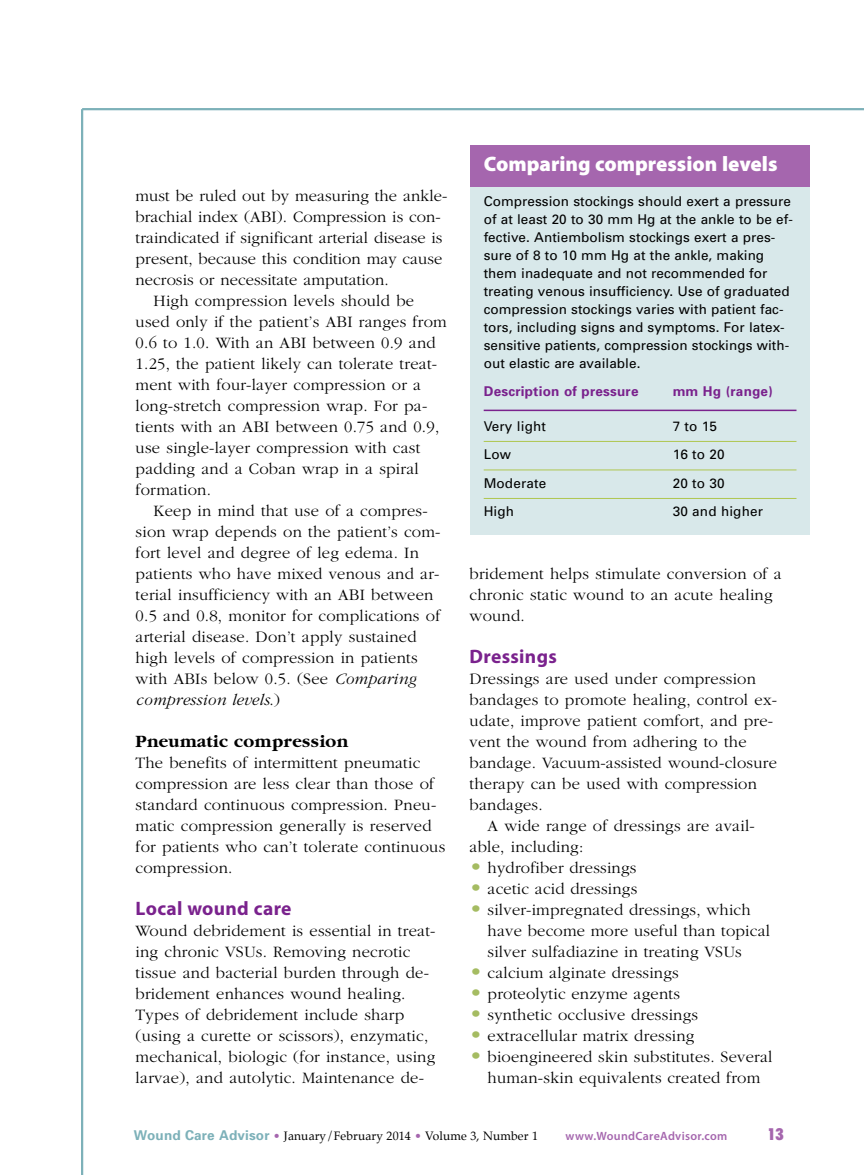
<style>
.page{position:relative;width:864px;height:1175px;background:#fff}
.page>*{position:absolute;margin:0;border:0;box-sizing:border-box;transform-origin:0 0}
.t1{font:900 21px "Myriad Pro";color:#fff}
.t2{font:700 19.5px "Myriad Pro";letter-spacing:.015em;color:#7a228d}
.t3{font:700 18px "Garamond";letter-spacing:.015em;color:#000}
.t4{font:300 16.5px/21px "Garamond";letter-spacing:.015em;color:#000}
.t5{font:italic 300 16.5px "Garamond";letter-spacing:.015em;color:#000}
.t6{font:900 condensed 16.5px "Futura BT";color:#a566ae}
.t7{font:13.5px/18px "Univers";letter-spacing:.005em;color:#000}
.t8{font:700 13.5px "Univers";letter-spacing:.015em;color:#7a228d}
.t9{font:12px "Palatino";letter-spacing:.01em;color:#000}
.t10{font:600 12px "Myriad Pro";letter-spacing:.025em;color:#a566ae}
.s1{font-style:italic}
.s2{font-style:normal}
.s3{font-size:21px;color:#a5bc62}
.s4{font-family:"Univers";font-weight:700;font-size:13.5px;color:#7db1b9}
.s5{color:#a566ae}
</style>
<div class="page">
<hr style="left:81px;top:109px;width:2px;height:1065px;background:#7db1b9">
<hr style="left:82px;top:108px;width:782px;height:2px;background:#7db1b9">
<div style="left:470px;top:182px;width:340px;height:352px;background:#d8e8ea"></div>
<hr style="left:484px;top:409px;width:312px;height:2px;background:#7a228d">
<hr style="left:484px;top:441px;width:312px;height:1px;background:#afc650">
<hr style="left:484px;top:469px;width:312px;height:1px;background:#afc650">
<hr style="left:484px;top:498px;width:312px;height:1px;background:#afc650">
<div style="left:470px;top:146px;width:340px;height:41px;background:#a566ae"></div>
<p class="t4" style="left:136px;top:185px;width:313px">must be ruled out by measuring the ankle-</p>
<p class="t4" style="left:136px;top:206px;width:307px">brachial index (ABI). Compression is con-</p>
<p class="t4" style="left:136px;top:227px;width:308px">traindicated if significant arterial disease is</p>
<p class="t4" style="left:136px;top:248px;width:308px">present, because this condition may cause</p>
<p class="t4" style="left:136px;top:269px;width:255px">necrosis or necessitate amputation.</p>
<p class="t4" style="left:154px;top:290px;width:262px">High compression levels should be</p>
<p class="t4" style="left:136px;top:311px;width:313px">used only if the patient’s ABI ranges from</p>
<p class="t4" style="left:136px;top:332px;width:302px">0.6 to 1.0. With an ABI between 0.9 and</p>
<p class="t4" style="left:136px;top:353px;width:303px">1.25, the patient likely can tolerate treat-</p>
<p class="t4" style="left:136px;top:374px;width:287px">ment with four-layer compression or a</p>
<p class="t4" style="left:136px;top:395px;width:293px">long-stretch compression wrap. For pa-</p>
<p class="t4" style="left:136px;top:416px;width:305px">tients with an ABI between 0.75 and 0.9,</p>
<p class="t4" style="left:136px;top:437px;width:286px">use single-layer compression with cast</p>
<p class="t4" style="left:136px;top:458px;width:285px">padding and a Coban wrap in a spiral</p>
<p class="t4" style="left:136px;top:479px;width:77px">formation.</p>
<p class="t4" style="left:154px;top:500px;width:276px">Keep in mind that use of a compres-</p>
<p class="t4" style="left:136px;top:521px;width:306px">sion wrap depends on the patient’s com-</p>
<p class="t4" style="left:136px;top:542px;width:285px">fort level and degree of leg edema. In</p>
<p class="t4" style="left:136px;top:563px;width:305px">patients who have mixed venous and ar-</p>
<p class="t4" style="left:136px;top:584px;width:299px">terial insufficiency with an ABI between</p>
<p class="t4" style="left:136px;top:605px;width:306px">0.5 and 0.8, monitor for complications of</p>
<p class="t4" style="left:136px;top:626px;width:283px">arterial disease. Don’t apply sustained</p>
<p class="t4" style="left:136px;top:647px;width:284px">high levels of compression in patients</p>
<p class="t4" style="left:136px;top:668px;width:282px">with ABIs below 0.5. (See <span class="s1">Comparing</span></p>
<p class="t5" style="left:136px;top:690px;width:146px">compression levels<span class="s2">.)</span></p>
<p class="t3" style="left:136px;top:730px;width:214px">Pneumatic compression</p>
<p class="t4" style="left:136px;top:752px;width:311px">The benefits of intermittent pneumatic compression are less clear than those of standard continuous compression. Pneu&shy;matic compression generally is reserved for patients who can’t tolerate continuous compression.</p>
<p class="t2" style="left:136px;top:901px;width:157px">Local wound care</p>
<p class="t4" style="left:136px;top:920px;width:301px">Wound debridement is essential in treat&shy;ing chronic VSUs. Removing necrotic tissue and bacterial burden through de&shy;bridement enhances wound healing.<br>Types of debridement include sharp (using a curette or scissors), enzymatic, mechanical, biologic (for instance, using larvae), and autolytic. Maintenance de-</p>
<p class="t1" style="left:484px;top:156px;width:295px">Comparing compression levels</p>
<p class="t7" style="left:484px;top:193px;width:311px">Compression stockings should exert a pressure of at least 20 to 30 mm Hg at the ankle to be ef&shy;fective. Antiembolism stockings exert a pres&shy;sure of 8 to 10 mm Hg at the ankle, making them inadequate and not recommended for treating venous insufficiency. Use of graduated compression stockings varies with patient fac&shy;tors, including signs and symptoms. For latex&shy;sensitive patients, compression stockings with&shy;out elastic are available.</p>
<p class="t8" style="left:484px;top:386px;width:156px">Description of pressure</p>
<p class="t8" style="left:673px;top:386px;width:102px">mm Hg (range)</p>
<p class="t7" style="left:484px;top:418px;width:64px">Very light</p>
<p class="t7" style="left:673px;top:418px;width:46px">7 to 15</p>
<p class="t7" style="left:484px;top:446px;width:29px">Low</p>
<p class="t7" style="left:673px;top:446px;width:54px">16 to 20</p>
<p class="t7" style="left:484px;top:475px;width:64px">Moderate</p>
<p class="t7" style="left:673px;top:475px;width:54px">20 to 30</p>
<p class="t7" style="left:484px;top:503px;width:32px">High</p>
<p class="t7" style="left:673px;top:503px;width:92px">30 and higher</p>
<p class="t4" style="left:470px;top:563px;width:314px">bridement helps stimulate conversion of a chronic static wound to an acute healing wound.</p>
<p class="t2" style="left:470px;top:649px;width:89px">Dressings</p>
<p class="t4" style="left:470px;top:668px;width:309px">Dressings are used under compression bandages to promote healing, control ex&shy;udate, improve patient comfort, and pre&shy;vent the wound from adhering to the bandage. Vacuum-assisted wound-closure therapy can be used with compression bandages.</p>
<p class="t4" style="left:470px;top:815px;width:287px;text-indent:18px">A wide range of dressings are avail&shy;able, including:</p>
<p class="t4" style="left:470px;top:857px;width:168px"><span class="s3">•</span> hydrofiber dressings</p>
<p class="t4" style="left:470px;top:878px;width:169px"><span class="s3">•</span> acetic acid dressings</p>
<p class="t4" style="left:488px;top:899px;width:284px;text-indent:-18px"><span class="s3">•</span> silver-impregnated dressings, which have become more useful than topical silver sulfadiazine in treating VSUs</p>
<p class="t4" style="left:470px;top:962px;width:211px"><span class="s3">•</span> calcium alginate dressings</p>
<p class="t4" style="left:470px;top:983px;width:212px"><span class="s3">•</span> proteolytic enzyme agents</p>
<p class="t4" style="left:470px;top:1004px;width:230px"><span class="s3">•</span> synthetic occlusive dressings</p>
<p class="t4" style="left:470px;top:1025px;width:226px"><span class="s3">•</span> extracellular matrix dressing</p>
<p class="t4" style="left:470px;top:1046px;width:304px;text-align:center"><span class="s3">•</span> bioengineered skin substitutes. Several human-skin equivalents created from</p>
<p class="t9" style="left:134px;top:1130px;width:406px"><span class="s4">Wound Care Advisor</span> <span class="s5">•</span> January/February 2014 <span class="s5">•</span> Volume 3, Number 1</p>
<p class="t10" style="left:566px;top:1131px;width:163px">www.WoundCareAdvisor.com</p>
<p class="t6" style="left:768px;top:1127px;width:18px">13</p>
</div>
